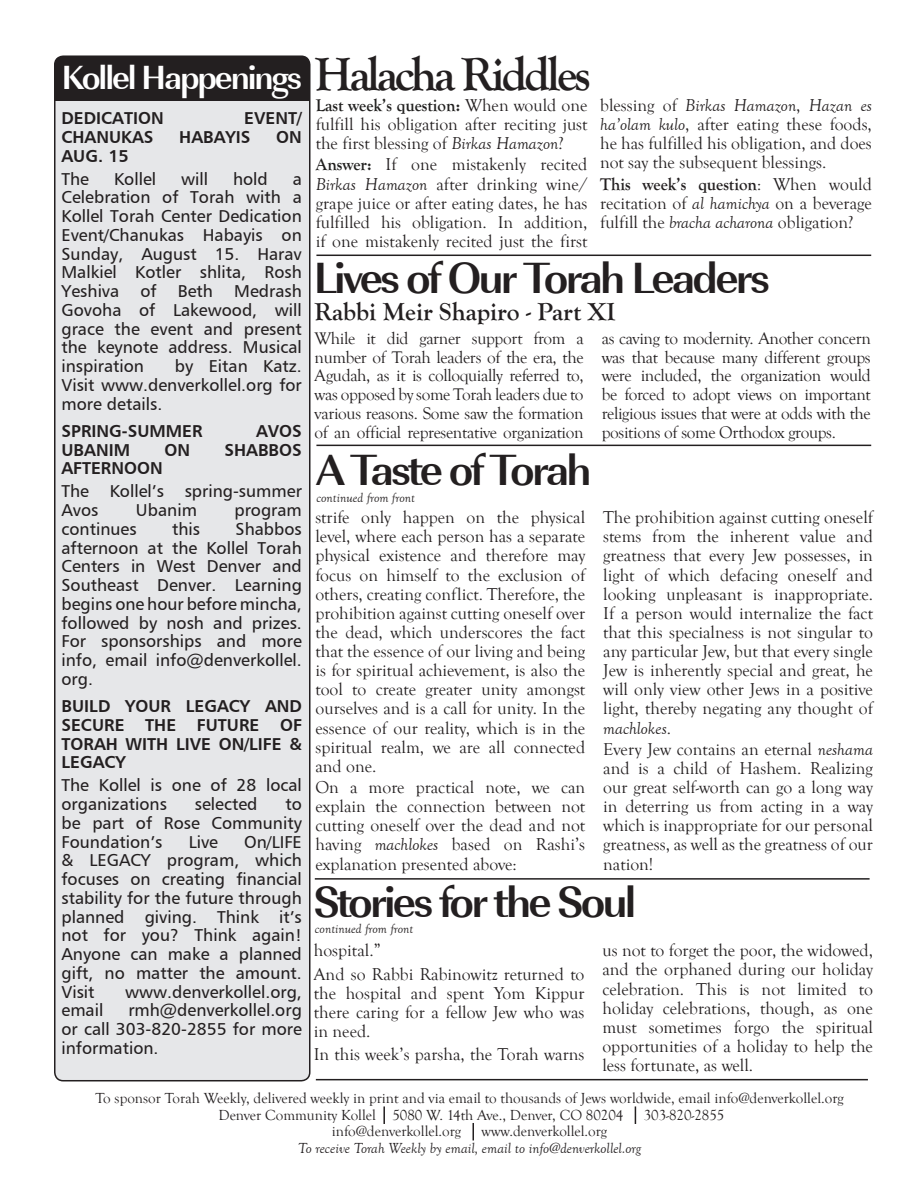
<style>
.page{position:relative;width:918px;height:1188px;background:#fff}
.page>*{position:absolute;margin:0;border:0;box-sizing:border-box;transform-origin:0 0}
.t1{font:700 48px "Goudy Old Style T";letter-spacing:-.06em;color:#231f20}
.t2{font:700 45px "URW Imperial T";letter-spacing:-.06em;color:#231f20}
.t3{font:700 34.5px "URW Imperial T";letter-spacing:-.06em;color:#fff}
.t4{font:700 25.5px "Goudy Old Style T";color:#231f20}
.x_msonormal{font:17.7px/19.2px "Goudy Old Style T";color:#231f20;text-align:justify}
.x_msonormal-2{font:17.7px/19.2px "Goudy Old Style T";color:#231f20;text-align:justify;scale:.96 1}
.t5{font:17.25px/18.8px "Humanist 777 BT Roman B";color:#231f20;text-align:justify}
.t6{font:17.25px/18.8px "Goudy Old Style T";letter-spacing:-.02em;color:#231f20;text-align:justify}
.t7{font:17.25px/18.8px "Humanist 777 BT Bold B";color:#231f20;text-align:justify}
.t8{font:15px "Goudy Old Style T";color:#231f20}
.t9{font:italic 15px "Goudy Old Style T";color:#231f20}
.t10{font:italic 13.5px "Goudy Old Style T";color:#231f20}
.s1{font-weight:700;color:#201f1e}
.s2{font-style:italic}
.s3{font-weight:700}
</style>
<div class="page">
<div style="left:55px;top:56px;width:255px;height:1025px;background:#e6e7e9;border-radius:9px"></div>
<div style="left:55px;top:56px;width:255px;height:45px;background:#231f20"></div>
<div style="left:54px;top:55px;width:257px;height:1026px;border:2px solid #231f20;border-radius:9px"></div>
<svg style="left:383px;top:1106px;width:2px;height:18px"></svg>
<svg style="left:635px;top:1106px;width:1px;height:18px"></svg>
<svg style="left:473px;top:1123px;width:1px;height:17px"></svg>
<hr style="left:316px;top:255px;width:555px;height:1px;background:#231f20">
<hr style="left:316px;top:1079px;width:552px;height:1px;background:#231f20">
<hr style="left:316px;top:445px;width:555px;height:1px;background:#231f20">
<hr style="left:315px;top:878px;width:555px;height:2px;background:#231f20">
<p class="t3" style="left:61px;top:57px;width:242px">Kollel Happenings</p>
<p class="t1" style="left:315px;top:47px;width:278px">Halacha Riddles</p>
<p class="x_msonormal" style="left:316px;top:96px;width:273px"><span class="s1">Last week’s question:</span> When would one fulfill his obligation after reciting just the first blessing of <span class="s2">Birkas Hamazon</span>?</p>
<p class="x_msonormal" style="left:316px;top:155px;width:273px"><span class="s1">Answer:</span> If one mistakenly recited <span class="s2">Birkas Hamazon</span> after drinking wine/ grape juice or after eating dates, he has fulfilled his obligation. In addition, if one mistakenly recited just the first</p>
<p class="x_msonormal" style="left:600px;top:96px;width:273px">blessing of <span class="s2">Birkas Hamazon</span>, <span class="s2">Hazan es ha’olam kulo</span>, after eating these foods, he has fulfilled his obligation, and does not say the subsequent blessings.</p>
<p class="x_msonormal-2" style="left:600px;top:175px;width:285px"><span class="s3">This week’s question</span>: When would recitation of <span class="s2">al hamichya</span> on a beverage fulfill the <span class="s2">bracha acharona</span> obligation?</p>
<p class="t7" style="left:62px;top:108px;width:104px">DEDICATION</p>
<p class="t7" style="left:244px;top:108px;width:59px">EVENT/</p>
<p class="t7" style="left:62px;top:127px;width:94px">CHANUKAS</p>
<p class="t7" style="left:179px;top:127px;width:73px">HABAYIS</p>
<p class="t7" style="left:276px;top:127px;width:27px">ON</p>
<p class="t7" style="left:62px;top:146px;width:69px">AUG. 15</p>
<p class="t5" style="left:62px;top:169px;width:29px">The</p>
<p class="t5" style="left:114px;top:169px;width:44px">Kollel</p>
<p class="t5" style="left:181px;top:169px;width:28px">will</p>
<p class="t5" style="left:233px;top:169px;width:36px">hold</p>
<p class="t5" style="left:62px;top:169px;width:242px;text-indent:231px">a Celebration of Torah with a Kollel Torah Center Dedication Event/Chanukas Habayis on Sunday, August 15. Harav Malkiel Kotler shlita, Rosh Yeshiva of Beth Medrash Govoha of Lakewood, will grace the event and present the keynote address. Musical inspiration</p>
<p class="t2" style="left:314px;top:252px;width:458px">Lives of Our Torah Leaders</p>
<p class="t4" style="left:315px;top:297px;width:302px">Rabbi Meir Shapiro - Part XI</p>
<p class="t6" style="left:315px;top:329px;width:271px">While it did garner support from a number of Torah leaders of the era, the Agudah, as it is colloquially referred to, was opposed by some Torah leaders due to various reasons. Some saw the formation of an official representative organization</p>
<p class="t6" style="left:602px;top:329px;width:271px">as caving to modernity. Another concern was that because many different groups were included, the organization would be forced to adopt views on important religious issues that were at odds with the positions of some Orthodox groups.</p>
<p class="t5" style="left:62px;top:356px;width:242px;text-indent:113px">by Eitan Katz.<br>Visit www.denverkollel.org for more details.</p>
<p class="t7" style="left:62px;top:421px;width:143px">SPRING-SUMMER</p>
<p class="t7" style="left:256px;top:421px;width:47px">AVOS</p>
<p class="t7" style="left:62px;top:440px;width:70px">UBANIM</p>
<p class="t7" style="left:165px;top:440px;width:27px">ON</p>
<p class="t7" style="left:225px;top:440px;width:79px">SHABBOS</p>
<p class="t7" style="left:62px;top:459px;width:103px">AFTERNOON</p>
<p class="t5" style="left:62px;top:482px;width:242px">The Kollel’s spring-summer<br>Avos</p>
<p class="t2" style="left:317px;top:444px;width:277px">A Taste of Torah</p>
<p class="x_msonormal" style="left:316px;top:508px;width:271px">strife only happen on the physical level, where each person has a separate physical existence and therefore may focus on himself to the exclusion of others, creating conflict. Therefore, the prohibition against cutting oneself over the dead, which underscores the fact that the essence of our living and being is for spiritual achievement, is also the tool to create greater unity amongst ourselves and is a call for unity. In the essence of our reality, which is in the spiritual realm, we are all connected and one.</p>
<p class="x_msonormal" style="left:316px;top:778px;width:271px">On a more practical note, we can explain the connection between not cutting oneself over the dead and not having <span class="s2">machlokes</span> based on Rashi’s explanation presented above:</p>
<p class="t10" style="left:317px;top:490px;width:100px">continued from front</p>
<p class="t5" style="left:136px;top:500px;width:62px">Ubanim</p>
<p class="t5" style="left:234px;top:500px;width:69px">program</p>
<p class="x_msonormal" style="left:603px;top:508px;width:271px">The prohibition against cutting oneself stems from the inherent value and greatness that every Jew possesses, in light of which defacing oneself and looking unpleasant is inappropriate.<br>If a person would internalize the fact that this specialness is not singular to any particular Jew, but that every single Jew is inherently special and great, he will only view other Jews in a positive light, thereby negating any thought of <span class="s2">machlokes</span>.</p>
<p class="x_msonormal" style="left:603px;top:740px;width:271px">Every Jew contains an eternal <span class="s2">neshama </span>and is a child of Hashem. Realizing our great self-worth can go a long way in deterring us from acting in a way which is inappropriate for our personal greatness, as well as the greatness of our nation!</p>
<p class="t5" style="left:62px;top:519px;width:242px;text-indent:174px">Shabbos afternoon at the Kollel Torah Centers in West Denver and Southeast Denver. Learning begins one hour before mincha, followed by nosh and prizes.<br>For sponsorships and more info, email info@denverkollel. org.</p>
<p class="t7" style="left:62px;top:696px;width:242px">BUILD YOUR LEGACY AND SECURE THE FUTURE OF TORAH WITH LIVE ON/LIFE &amp; LEGACY</p>
<p class="t5" style="left:62px;top:776px;width:242px">The Kollel is one of 28 local organizations</p>
<p class="t5" style="left:62px;top:519px;width:77px">continues</p>
<p class="t5" style="left:172px;top:519px;width:29px">this</p>
<p class="t5" style="left:195px;top:794px;width:64px">selected</p>
<p class="t5" style="left:62px;top:794px;width:242px;text-indent:224px">to be part of Rose Community Foundation’s</p>
<p class="t5" style="left:189px;top:832px;width:31px">Live</p>
<p class="t5" style="left:62px;top:832px;width:242px;text-indent:183px">On/LIFE &amp; LEGACY program, which focuses on creating financial stability for the future through planned giving. Think it’s not for you? Think again!<br>Anyone can make a planned gift, no matter the amount.<br>Visit</p>
<p class="t2" style="left:314px;top:875px;width:324px">Stories for the Soul</p>
<p class="t10" style="left:315px;top:922px;width:100px">continued from front</p>
<p class="x_msonormal" style="left:602px;top:941px;width:272px">us not to forget the poor, the widowed, and the orphaned during our holiday celebration. This is not limited to holiday celebrations, though, as one must sometimes forgo the spiritual opportunities of a holiday to help the less fortunate, as well.</p>
<p class="x_msonormal" style="left:314px;top:941px;width:68px">hospital.”</p>
<p class="x_msonormal" style="left:314px;top:965px;width:272px">And so Rabbi Rabinowitz returned to the hospital and spent Yom Kippur there caring for a fellow Jew who was in need.</p>
<p class="x_msonormal" style="left:314px;top:1045px;width:272px">In this week’s parsha, the Torah warns</p>
<p class="t5" style="left:125px;top:982px;width:178px">www.denverkollel.org,</p>
<p class="t5" style="left:62px;top:1001px;width:43px">email</p>
<p class="t5" style="left:62px;top:1001px;width:242px;text-indent:67px">rmh@denverkollel.org or call 303-820-2855 for more information.</p>
<p class="t8" style="left:95px;top:1090px;width:750px">To sponsor Torah Weekly, delivered weekly in print and via email to thousands of Jews worldwide, email info@denverkollel.org</p>
<p class="t8" style="left:219px;top:1107px;width:406px">Denver Community Kollel 5080 W. 14th Ave., Denver, CO 80204</p>
<p class="t8" style="left:644px;top:1107px;width:82px">303-820-2855</p>
<p class="t8" style="left:332px;top:1123px;width:131px">info@denverkollel.org</p>
<p class="t8" style="left:482px;top:1123px;width:127px">www.denverkollel.org</p>
<p class="t9" style="left:298px;top:1140px;width:344px">To receive Torah Weekly by email, email to info@denverkollel.org</p>
</div>
